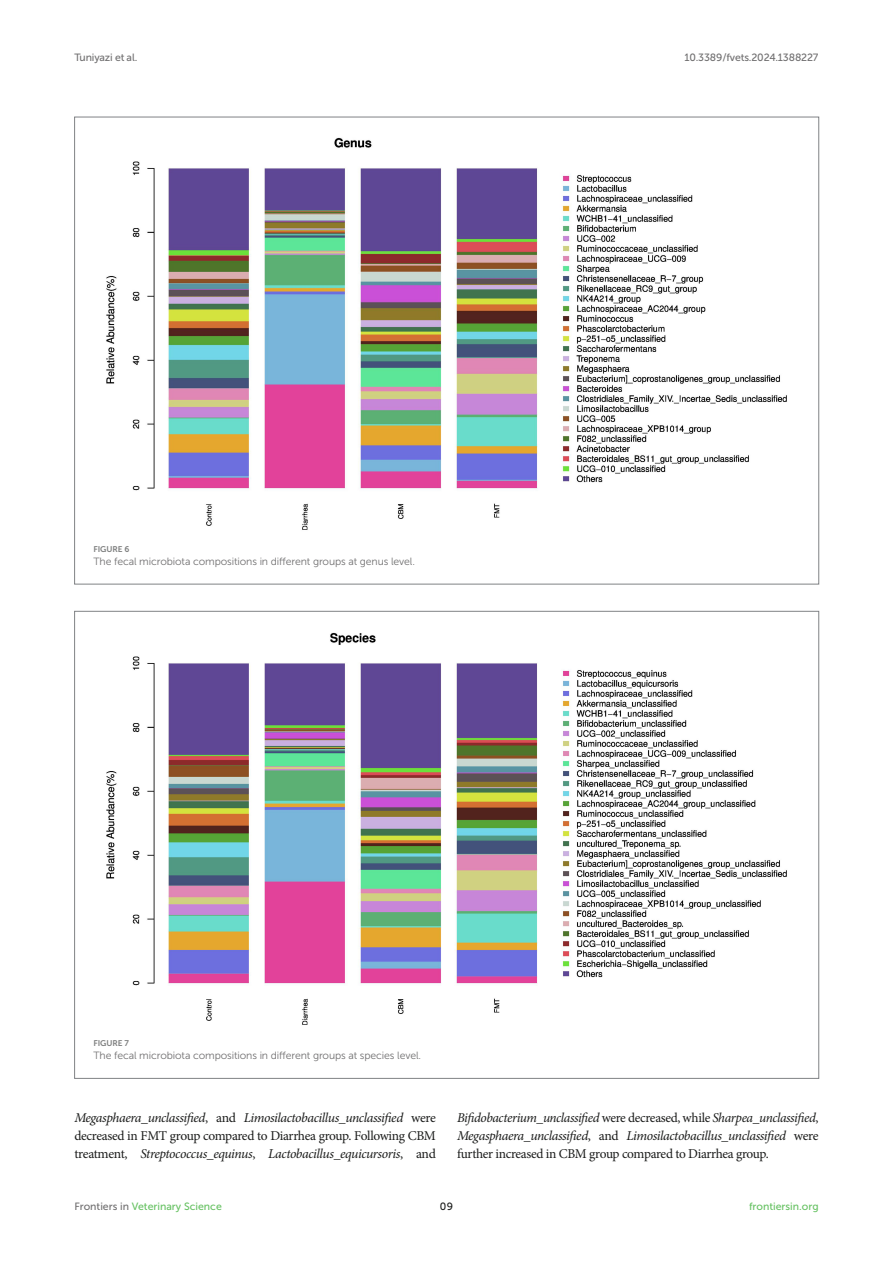
<style>
.page{position:relative;width:893px;height:1263px;background:#fff}
.page>*{position:absolute;margin:0;border:0;box-sizing:border-box;transform-origin:0 0}
.TEXT_FLUSH{font:italic 13.5px/18px "Minion Pro";letter-spacing:-.03em;color:#1b1c1b;text-align:justify}
.FIG_LEG{font:10.5px "Museo Sans 300";letter-spacing:-.01em;color:#706f70}
.t1{font:10.5px "Museo Sans 500";color:#65c161}
.t2{font:10.5px "Museo Sans 500";letter-spacing:-.015em;color:#706f70}
.t3{font:10.5px "Museo Sans 500";color:#1b1c1b}
.FIG_HD{font:8.25px "Museo Sans 700";letter-spacing:-.01em;color:#7e7f7f}
.s1{font-style:normal}
.s2{color:#706f70}
</style>
<div class="page">
<img style="left:106px;top:137px;width:681px;height:393px">
<img style="left:106px;top:632px;width:681px;height:393px">
<p class="t2" style="left:74px;top:51px;width:64px">Tuniyazi et al.</p>
<p class="t2" style="left:684px;top:51px;width:136px">10.3389/fvets.2024.1388227</p>
<p class="FIG_HD" style="left:94px;top:544px;width:37px">FIGURE 6</p>
<p class="FIG_LEG" style="left:94px;top:556px;width:323px">The fecal microbiota compositions in different groups at genus level.</p>
<p class="FIG_HD" style="left:94px;top:1038px;width:37px">FIGURE 7</p>
<p class="FIG_LEG" style="left:94px;top:1050px;width:329px">The fecal microbiota compositions in different groups at species level.</p>
<p class="TEXT_FLUSH" style="left:74px;top:1109px;width:363px">Megasphaera_unclassified<span class="s1">, and</span> Limosilactobacillus_unclassified <span class="s1">were decreased in FMT group compared to Diarrhea group. Following CBM treatment,</span> Streptococcus_equinus<span class="s1">,</span> Lactobacillus_equicursoris<span class="s1">, and</span></p>
<p class="TEXT_FLUSH" style="left:457px;top:1109px;width:363px">Bifidobacterium_unclassified <span class="s1">were decreased, while</span> Sharpea_unclassified<span class="s1">, </span>Megasphaera_unclassified<span class="s1">, and</span> Limosilactobacillus_unclassified <span class="s1">were further increased in CBM group compared to Diarrhea group.</span></p>
<p class="t1" style="left:74px;top:1200px;width:149px"><span class="s2">Frontiers in</span> Veterinary Science</p>
<p class="t3" style="left:440px;top:1200px;width:15px">09</p>
<p class="t1" style="left:749px;top:1200px;width:71px">frontiersin.org</p>
</div>
